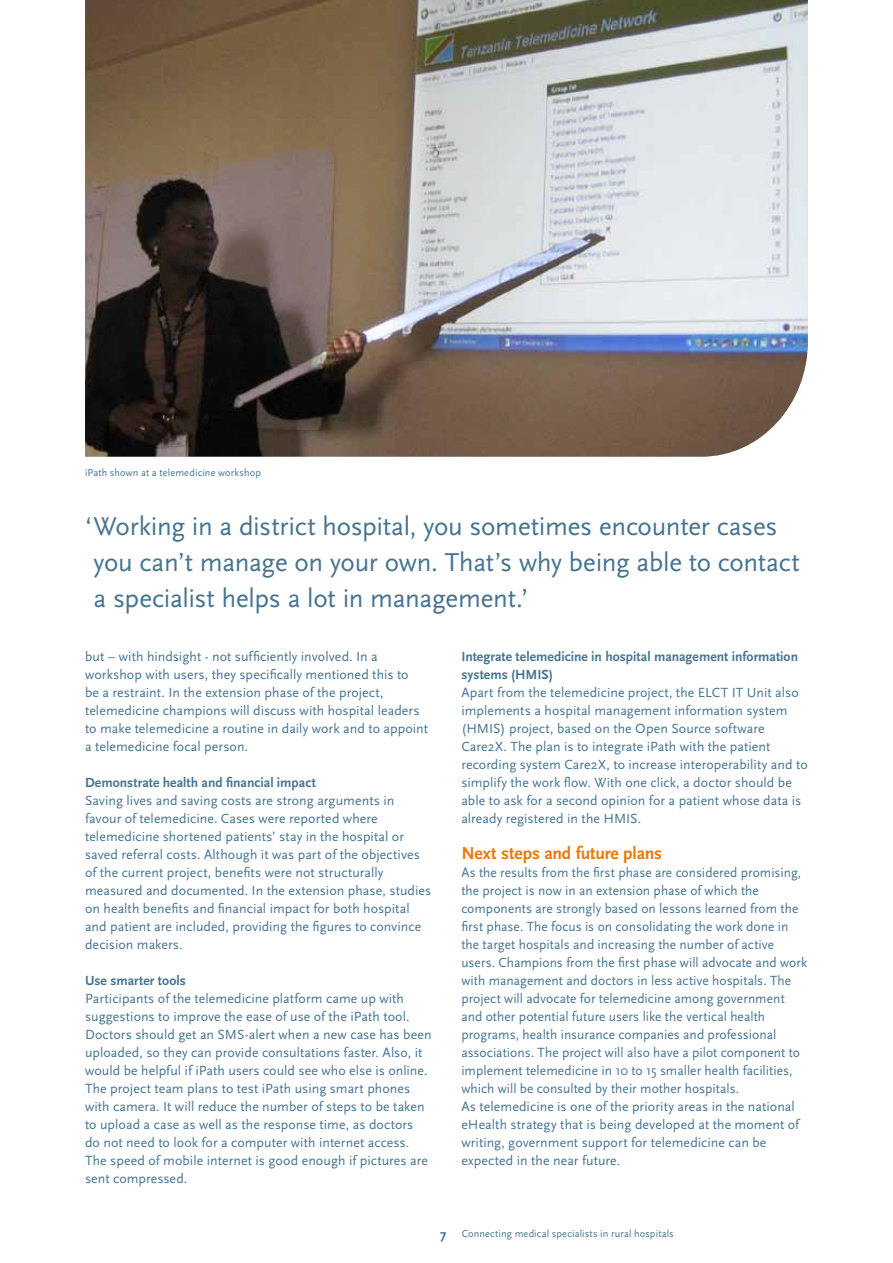
<style>
.page{position:relative;width:893px;height:1263px;background:#fff}
.page>*{position:absolute;margin:0;border:0;box-sizing:border-box;transform-origin:0 0}
.t1{font:27px/36px "Scala Sans";letter-spacing:-.01em;color:#467491}
.t2{font:700 18px "Scala Sans";letter-spacing:-.01em;color:#ed7703}
.t3{font:13.8px/18px "Scala Sans";letter-spacing:.005em;color:#467491}
.t4{font:700 13.8px/18px "Scala Sans";color:#467491}
.t5{font:10.5px "Scala Sans";letter-spacing:.015em;color:#467491}
.s1{font-weight:700;font-size:13.8px}
</style>
<div class="page">
<img style="left:85px;top:0;width:723px;height:457px">
<p class="t5" style="left:85px;top:466px;width:177px">iPath shown at a telemedicine workshop</p>
<h1 class="t1" style="left:94px;top:509px;width:708px;text-indent:-9px">‘Working in a district hospital, you sometimes encounter cases you can’t manage on your own. That’s why being able to contact a specialist helps a lot in management.’</h1>
<p class="t3" style="left:85px;top:648px;width:345px">but – with hindsight - not sufficiently involved. In a workshop with users, they specifically mentioned this to<br>be a restraint. In the extension phase of the project, telemedicine champions will discuss with hospital leaders to make telemedicine a routine in daily work and to appoint a telemedicine focal person.</p>
<p class="t4" style="left:85px;top:774px;width:232px">Demonstrate health and financial impact</p>
<p class="t3" style="left:85px;top:792px;width:348px">Saving lives and saving costs are strong arguments in favour of telemedicine. Cases were reported where telemedicine shortened patients’ stay in the hospital or saved referral costs. Although it was part of the objectives of the current project, benefits were not structurally measured and documented. In the extension phase, studies on health benefits and financial impact for both hospital and patient are included, providing the figures to convince decision makers.</p>
<p class="t4" style="left:85px;top:972px;width:102px">Use smarter tools</p>
<p class="t3" style="left:85px;top:990px;width:348px">Participants of the telemedicine platform came up with suggestions to improve the ease of use of the iPath tool.<br>Doctors should get an SMS-alert when a new case has been uploaded, so they can provide consultations faster. Also, it would be helpful if iPath users could see who else is online.<br>The project team plans to test iPath using smart phones with camera. It will reduce the number of steps to be taken to upload a case as well as the response time, as doctors do not need to look for a computer with internet access.<br>The speed of mobile internet is good enough if pictures are sent compressed.</p>
<p class="t4" style="left:461px;top:648px;width:338px">Integrate telemedicine in hospital management information systems (HMIS)</p>
<p class="t3" style="left:461px;top:684px;width:348px">Apart from the telemedicine project, the ELCT IT Unit also implements a hospital management information system (HMIS) project, based on the Open Source software Care2X. The plan is to integrate iPath with the patient recording system Care2X, to increase interoperability and to simplify the work flow. With one click, a doctor should be able to ask for a second opinion for a patient whose data is already registered in the HMIS.</p>
<h2 class="t2" style="left:461px;top:844px;width:202px">Next steps and future plans</h2>
<p class="t3" style="left:461px;top:864px;width:347px">As the results from the first phase are considered promising, the project is now in an extension phase of which the components are strongly based on lessons learned from the first phase. The focus is on consolidating the work done in the target hospitals and increasing the number of active users. Champions from the first phase will advocate and work with management and doctors in less active hospitals. The project will advocate for telemedicine among government and other potential future users like the vertical health programs, health insurance companies and professional associations. The project will also have a pilot component to implement telemedicine in 10 to 15 smaller health facilities, which will be consulted by their mother hospitals.<br>As telemedicine is one of the priority areas in the national eHealth strategy that is being developed at the moment of writing, government support for telemedicine can be expected in the near future.</p>
<p class="t5" style="left:440px;top:1228px;width:235px"><span class="s1">7</span> Connecting medical specialists in rural hospitals</p>
</div>
